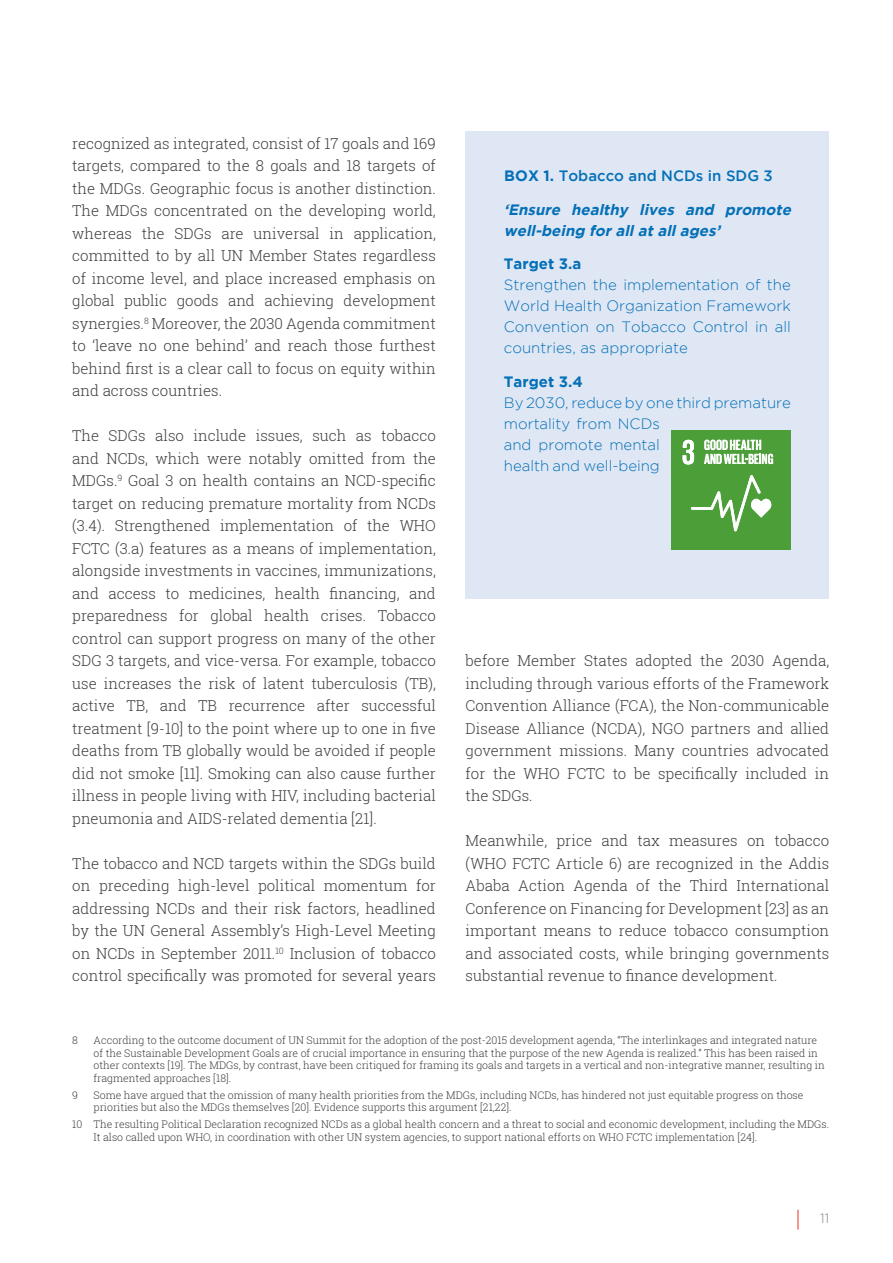
<style>
.page{position:relative;width:893px;height:1263px;background:#fff}
.page>*{position:absolute;margin:0;border:0;box-sizing:border-box;transform-origin:0 0}
.t1{font:300 15px/22.5px "Roboto Slab";color:#3e3e3f;text-align:justify}
.t2{font:300 15px/21px "Gotham";color:#0470b7;text-align:justify}
.t3{font:italic 700 15px/21px "Gotham";color:#0470b7}
.t4{font:500 15px "Gotham";color:#0470b7}
.t5{font:700 15px "Gotham";color:#0470b7}
.t6{font:700 14.85px/14.1px "Giorgio Sans";letter-spacing:.015em;color:#fff}
.t7{font:300 13.5px "Gotham";color:#808285}
.t8{font:300 10.5px/12.6px "Roboto Slab";color:#3e3e3f}
.s1{font-weight:700}
</style>
<div class="page">
<div style="left:466px;top:132px;width:363px;height:467px;background:#e0e7f4"></div>
<div style="left:671px;top:430px;width:120px;height:120px;background:#4c9f38"></div>
<svg style="left:683px;top:440px;width:11px;height:24px"></svg>
<svg style="left:691px;top:475px;width:80px;height:56px"></svg>
<svg style="left:704px;top:440px;width:69px;height:24px"></svg>
<svg style="left:798px;top:1210px;width:1px;height:19px"></svg>
<p class="t1" style="left:72px;top:132px;width:365px">recognized as integrated, consist of 17 goals and 169 targets, compared to the 8 goals and 18 targets of the MDGs. Geographic focus is another distinction.<br>The MDGs concentrated on the developing world, whereas the SDGs are universal in application, committed to by all UN Member States regardless of income level, and place increased emphasis on global public goods and achieving development synergies.<sup>8</sup> Moreover, the 2030 Agenda commitment to ‘leave no one behind’ and reach those furthest behind first is a clear call to focus on equity within and across countries.</p>
<p class="t1" style="left:72px;top:424px;width:365px">The SDGs also include issues, such as tobacco and NCDs, which were notably omitted from the MDGs.<sup>9</sup> Goal 3 on health contains an NCD-specific target on reducing premature mortality from NCDs (3.4). Strengthened implementation of the WHO FCTC (3.a) features as a means of implementation, alongside investments in vaccines, immunizations, and access to medicines, health financing, and preparedness for global health crises. Tobacco control can support progress on many of the other SDG 3 targets, and vice-versa. For example, tobacco use increases the risk of latent tuberculosis (TB), active TB, and TB recurrence after successful treatment [9-10] to the point where up to one in five deaths from TB globally would be avoided if people did not smoke [11]. Smoking can also cause further illness in people living with HIV, including bacterial pneumonia and AIDS-related dementia [21].</p>
<p class="t1" style="left:72px;top:852px;width:365px">The tobacco and NCD targets within the SDGs build on preceding high-level political momentum for addressing NCDs and their risk factors, headlined by the UN General Assembly’s High-Level Meeting on NCDs in September 2011.<sup>10</sup> Inclusion of tobacco control specifically was promoted for several years</p>
<p class="t4" style="left:504px;top:167px;width:270px"><span class="s1">BOX 1.</span> Tobacco and NCDs in SDG 3</p>
<p class="t3" style="left:504px;top:198px;width:292px">‘Ensure healthy lives and promote well-being for all at all ages’</p>
<p class="t5" style="left:504px;top:255px;width:79px">Target 3.a</p>
<p class="t2" style="left:504px;top:274px;width:289px">Strengthen the implementation of the World Health Organization Framework Convention on Tobacco Control in all countries, as appropriate</p>
<p class="t5" style="left:504px;top:373px;width:80px">Target 3.4</p>
<p class="t2" style="left:504px;top:392px;width:288px;text-align:left">By 2030, reduce by one third premature mortality from NCDs<br>and promote mental<br>health and well-being</p>
<p class="t6" style="left:704px;top:437px;width:71px">GOOD HEALTH<br>AND WELL-BEING</p>
<p class="t1" style="left:466px;top:649px;width:365px">before Member States adopted the 2030 Agenda, including through various efforts of the Framework Convention Alliance (FCA), the Non-communicable Disease Alliance (NCDA), NGO partners and allied government missions. Many countries advocated for the WHO FCTC to be specifically included in the SDGs.</p>
<p class="t1" style="left:466px;top:829px;width:365px">Meanwhile, price and tax measures on tobacco (WHO FCTC Article 6) are recognized in the Addis Ababa Action Agenda of the Third International Conference on Financing for Development [23] as an important means to reduce tobacco consumption and associated costs, while bringing governments substantial revenue to finance development.</p>
<p class="t8" style="left:72px;top:1033px;width:7px">8</p>
<p class="t8" style="left:94px;top:1033px;width:733px">According to the outcome document of UN Summit for the adoption of the post-2015 development agenda, “The interlinkages and integrated nature of the Sustainable Development Goals are of crucial importance in ensuring that the purpose of the new Agenda is realized.” This has been raised in other contexts [19]. The MDGs, by contrast, have been critiqued for framing its goals and targets in a vertical and non-integrative manner, resulting in fragmented approaches [18].</p>
<p class="t8" style="left:72px;top:1088px;width:7px">9</p>
<p class="t8" style="left:94px;top:1088px;width:711px">Some have argued that the omission of many health priorities from the MDGs, including NCDs, has hindered not just equitable progress on those priorities but also the MDGs themselves [20]. Evidence supports this argument [21,22].</p>
<p class="t8" style="left:94px;top:1118px;width:737px;text-indent:-21px">10 The resulting Political Declaration recognized NCDs as a global health concern and a threat to social and economic development, including the MDGs.<br>It also called upon WHO, in coordination with other UN system agencies, to support national efforts on WHO FCTC implementation [24].</p>
<p class="t7" style="left:820px;top:1211px;width:11px">11</p>
</div>
